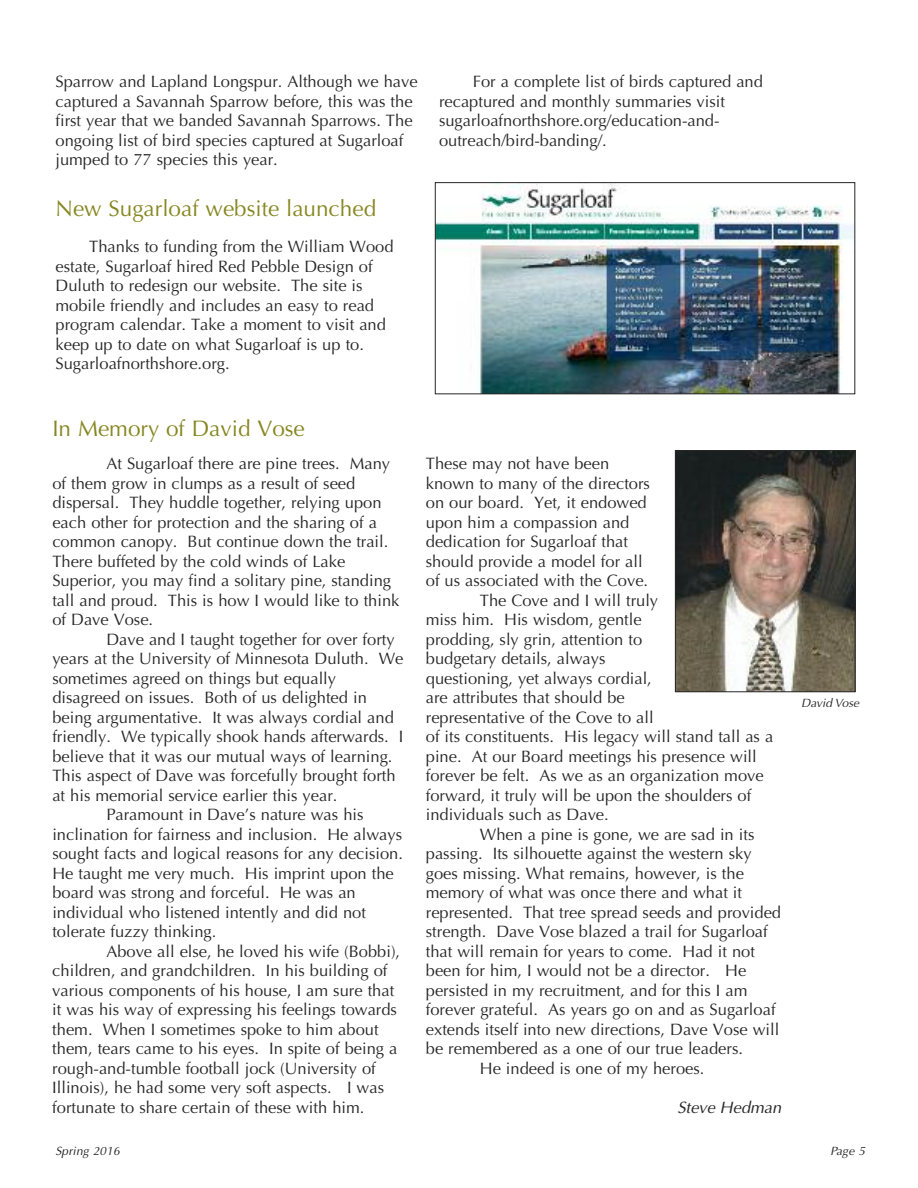
<style>
.page{position:relative;width:918px;height:1188px;background:#fff}
.page>*{position:absolute;margin:0;border:0;box-sizing:border-box;transform-origin:0 0}
.t1{font:22.5px "Optima";color:#868621}
.t2{font:16.5px/19.5px "Optima";color:#272627}
.t3{font:italic 16.5px "Optima";color:#272627}
.t4{font:italic 12px "Optima";letter-spacing:.01em;color:#272627}
</style>
<div class="page">
<img style="left:437px;top:184px;width:416px;height:208px">
<div style="left:435px;top:182px;width:420px;height:212px;border:1px solid #272627"></div>
<img style="left:677px;top:452px;width:176px;height:238px">
<div style="left:675px;top:450px;width:180px;height:242px;border:1px solid #272627"></div>
<p class="t2" style="left:56px;top:72px;width:364px">Sparrow and Lapland Longspur. Although we have captured a Savannah Sparrow before, this was the first year that we banded Savannah Sparrows. The ongoing list of bird species captured at Sugarloaf jumped to 77 species this year.</p>
<p class="t2" style="left:439px;top:72px;width:325px;text-indent:34px">For a complete list of birds captured and recaptured and monthly summaries visit sugarloafnorthshore.org/education-and&shy;outreach/bird-banding/.</p>
<h1 class="t1" style="left:56px;top:196px;width:322px">New Sugarloaf website launched</h1>
<p class="t2" style="left:56px;top:237px;width:340px;text-indent:34px">Thanks to funding from the William Wood estate, Sugarloaf hired Red Pebble Design of Duluth to redesign our website. The site is mobile friendly and includes an easy to read program calendar. Take a moment to visit and keep up to date on what Sugarloaf is up to.<br>Sugarloafnorthshore.org.</p>
<h1 class="t1" style="left:52px;top:415px;width:254px">In Memory of David vose</h1>
<p class="t2" style="left:52px;top:454px;width:349px;text-indent:54px">At Sugarloaf there are pine trees. Many of them grow in clumps as a result of seed dispersal. They huddle together, relying upon each other for protection and the sharing of a common canopy. But continue down the trail.<br>There buffeted by the cold winds of Lake Superior, you may find a solitary pine, standing tall and proud. This is how I would like to think of Dave vose.</p>
<p class="t2" style="left:106px;top:630px;width:290px">Dave and I taught together for over forty</p>
<p class="t2" style="left:52px;top:649px;width:353px">years at the University of Minnesota Duluth. We</p>
<p class="t2" style="left:52px;top:669px;width:285px">sometimes agreed on things but equally</p>
<p class="t2" style="left:52px;top:688px;width:316px">disagreed on issues. Both of us delighted in</p>
<p class="t2" style="left:52px;top:708px;width:343px">being argumentative. It was always cordial and</p>
<p class="t2" style="left:52px;top:727px;width:353px">friendly. We typically shook hands afterwards. I</p>
<p class="t2" style="left:52px;top:747px;width:342px">believe that it was our mutual ways of learning.</p>
<p class="t2" style="left:52px;top:766px;width:345px">This aspect of Dave was forcefully brought forth</p>
<p class="t2" style="left:52px;top:786px;width:287px">at his memorial service earlier this year.</p>
<p class="t2" style="left:106px;top:805px;width:259px">Paramount in Dave’s nature was his</p>
<p class="t2" style="left:52px;top:825px;width:351px">inclination for fairness and inclusion. He always</p>
<p class="t2" style="left:52px;top:844px;width:352px">sought facts and logical reasons for any decision.</p>
<p class="t2" style="left:52px;top:864px;width:343px">He taught me very much. His imprint upon the</p>
<p class="t2" style="left:52px;top:883px;width:305px">board was strong and forceful. He was an</p>
<p class="t2" style="left:52px;top:903px;width:315px">individual who listened intently and did not</p>
<p class="t2" style="left:52px;top:922px;width:166px">tolerate fuzzy thinking.</p>
<p class="t2" style="left:106px;top:942px;width:295px">Above all else, he loved his wife (Bobbi),</p>
<p class="t2" style="left:52px;top:961px;width:337px">children, and grandchildren. In his building of</p>
<p class="t2" style="left:52px;top:981px;width:343px">various components of his house, I am sure that</p>
<p class="t2" style="left:52px;top:1000px;width:346px">it was his way of expressing his feelings towards</p>
<p class="t2" style="left:52px;top:1020px;width:328px">them. When I sometimes spoke to him about</p>
<p class="t2" style="left:52px;top:1039px;width:347px">them, tears came to his eyes. In spite of being a</p>
<p class="t2" style="left:52px;top:1059px;width:325px">rough-and-tumble football jock (University of</p>
<p class="t2" style="left:52px;top:1078px;width:333px">Illinois), he had some very soft aspects. I was</p>
<p class="t2" style="left:52px;top:1098px;width:314px">fortunate to share certain of these with him.</p>
<p class="t2" style="left:426px;top:454px;width:185px">These may not have been</p>
<p class="t2" style="left:426px;top:474px;width:226px">known to many of the directors</p>
<p class="t2" style="left:426px;top:493px;width:222px">on our board. Yet, it endowed</p>
<p class="t2" style="left:426px;top:513px;width:205px">upon him a compassion and</p>
<p class="t2" style="left:426px;top:532px;width:204px">dedication for Sugarloaf that</p>
<p class="t2" style="left:426px;top:552px;width:218px">should provide a model for all</p>
<p class="t2" style="left:426px;top:571px;width:224px">of us associated with the Cove.</p>
<p class="t2" style="left:480px;top:591px;width:180px">The Cove and I will truly</p>
<p class="t2" style="left:426px;top:610px;width:217px">miss him. His wisdom, gentle</p>
<p class="t2" style="left:426px;top:630px;width:218px">prodding, sly grin, attention to</p>
<p class="t2" style="left:426px;top:649px;width:181px">budgetary details, always</p>
<p class="t2" style="left:426px;top:669px;width:228px">questioning, yet always cordial,</p>
<p class="t2" style="left:426px;top:688px;width:200px">are attributes that should be</p>
<p class="t2" style="left:426px;top:708px;width:229px">representative of the Cove to all</p>
<p class="t2" style="left:426px;top:727px;width:349px">of its constituents. His legacy will stand tall as a</p>
<p class="t2" style="left:426px;top:747px;width:332px">pine. At our Board meetings his presence will</p>
<p class="t2" style="left:426px;top:766px;width:339px">forever be felt. As we as an organization move</p>
<p class="t2" style="left:426px;top:786px;width:327px">forward, it truly will be upon the shoulders of</p>
<p class="t2" style="left:426px;top:805px;width:184px">individuals such as Dave.</p>
<p class="t2" style="left:480px;top:825px;width:276px">When a pine is gone, we are sad in its</p>
<p class="t2" style="left:426px;top:844px;width:327px">passing. Its silhouette against the western sky</p>
<p class="t2" style="left:426px;top:864px;width:320px">goes missing. What remains, however, is the</p>
<p class="t2" style="left:426px;top:883px;width:318px">memory of what was once there and what it</p>
<p class="t2" style="left:426px;top:903px;width:357px">represented. That tree spread seeds and provided</p>
<p class="t2" style="left:426px;top:922px;width:343px">strength. Dave vose blazed a trail for Sugarloaf</p>
<p class="t2" style="left:426px;top:942px;width:331px">that will remain for years to come. Had it not</p>
<p class="t2" style="left:426px;top:961px;width:322px">been for him, I would not be a director. He</p>
<p class="t2" style="left:426px;top:981px;width:323px">persisted in my recruitment, and for this I am</p>
<p class="t2" style="left:426px;top:1000px;width:351px">forever grateful. As years go on and as Sugarloaf</p>
<p class="t2" style="left:426px;top:1020px;width:355px">extends itself into new directions, Dave vose will</p>
<p class="t2" style="left:426px;top:1039px;width:319px">be remembered as a one of our true leaders.</p>
<p class="t2" style="left:480px;top:1059px;width:226px">He indeed is one of my heroes.</p>
<p class="t3" style="left:678px;top:1098px;width:105px">Steve Hedman</p>
<p class="t4" style="left:801px;top:696px;width:60px">David Vose</p>
<p class="t4" style="left:56px;top:1144px;width:66px">Spring 2016</p>
<p class="t4" style="left:830px;top:1144px;width:36px">Page 5</p>
</div>
